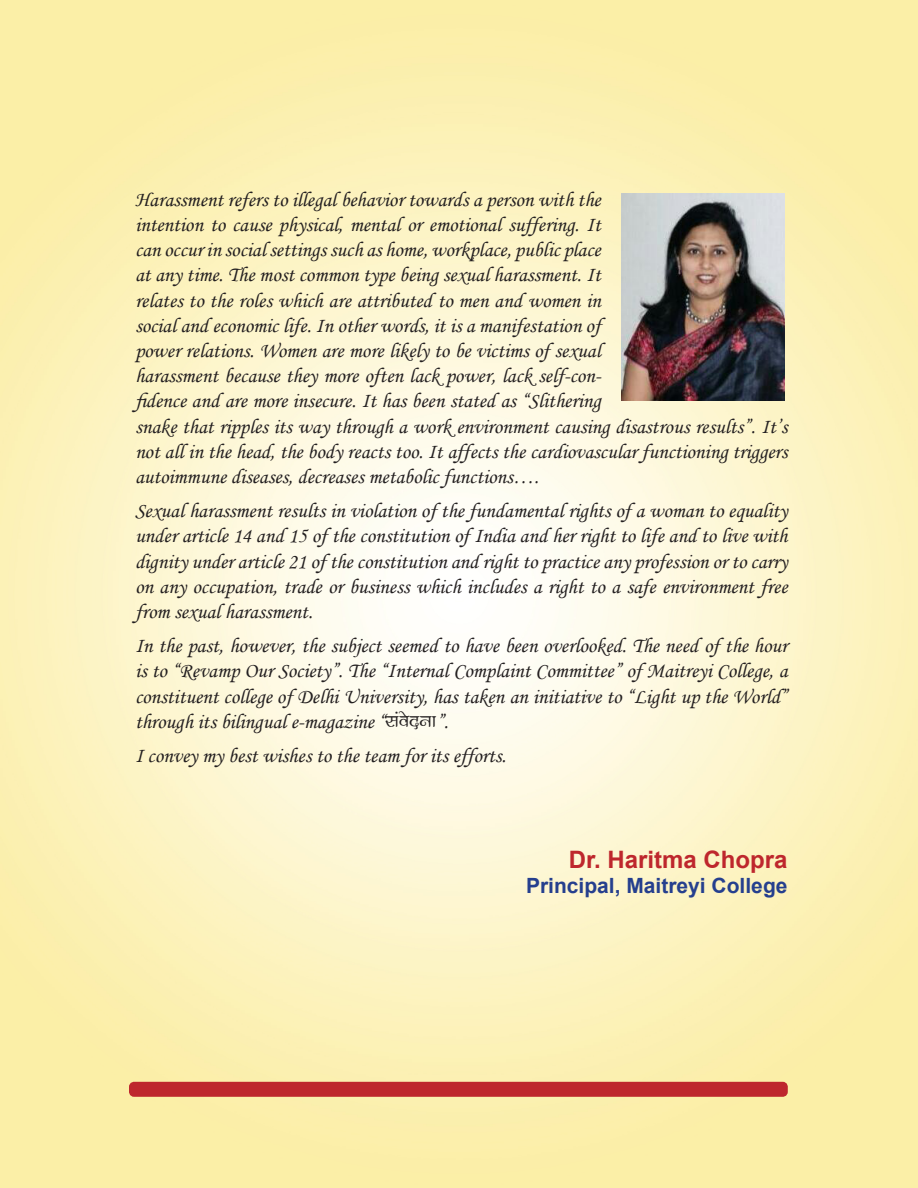
<style>
.page{position:relative;width:918px;height:1188px;background:#fff}
.page>*{position:absolute;margin:0;border:0;box-sizing:border-box;transform-origin:0 0}
.Eng__Writer_Name{font:700 24px "Arial";color:#be272d}
.Eng__Paragraph{font:21px/25.2px "Monotype Corsiva";color:#231f20;text-align:justify}
.Eng__Writer_Details{font:700 21px "Arial";color:#253f8e}
.s1{font-family:"Kruti Dev 300"}
</style>
<div class="page">
<img style="left:0;top:0;width:918px;height:1188px">
<div style="left:129px;top:1082px;width:659px;height:15px;border:8px solid #be272d;border-radius:2px"></div>
<img style="left:621px;top:194px;width:164px;height:206px">
<p class="Eng__Paragraph" style="left:135px;top:187px;width:654px;text-align:left">Harassment refers to illegal behavior towards a person with the<br>intention to cause physical, mental or emotional suffering. It<br>can occur in social settings such as home, workplace, public place<br>at any time. The most common type being sexual harassment. It<br>relates to the roles which are attributed to men and women in<br>social and economic life. In other words, it is a manifestation of<br>power relations. Women are more likely to be victims of sexual<br>harassment because they more often lack power, lack self-con-<br>fidence and are more insecure. It has been stated as “Slithering<br>snake that ripples its way through a work environment causing disastrous results”. It’s not all in the head, the body reacts too. It affects the cardiovascular functioning triggers autoimmune diseases, decreases metabolic functions….</p>
<p class="Eng__Paragraph" style="left:135px;top:498px;width:654px">Sexual harassment results in violation of the fundamental rights of a woman to equality under article 14 and 15 of the constitution of India and her right to life and to live with dignity under article 21 of the constitution and right to practice any profession or to carry on any occupation, trade or business which includes a right to a safe environment free from sexual harassment.</p>
<p class="Eng__Paragraph" style="left:135px;top:633px;width:654px">In the past, however, the subject seemed to have been overlooked. The need of the hour is to “Revamp Our Society”. The “Internal Complaint Committee” of Maitreyi College, a constituent college of Delhi University, has taken an initiative to “Light up the World” through its bilingual e-magazine “<span class="s1">laosnuk</span>”.</p>
<p class="Eng__Paragraph" style="left:135px;top:743px;width:373px">I convey my best wishes to the team for its efforts.</p>
<p class="Eng__Writer_Name" style="left:569px;top:843px;width:220px">Dr. Haritma Chopra</p>
<p class="Eng__Writer_Details" style="left:526px;top:871px;width:263px">Principal, Maitreyi College</p>
</div>
